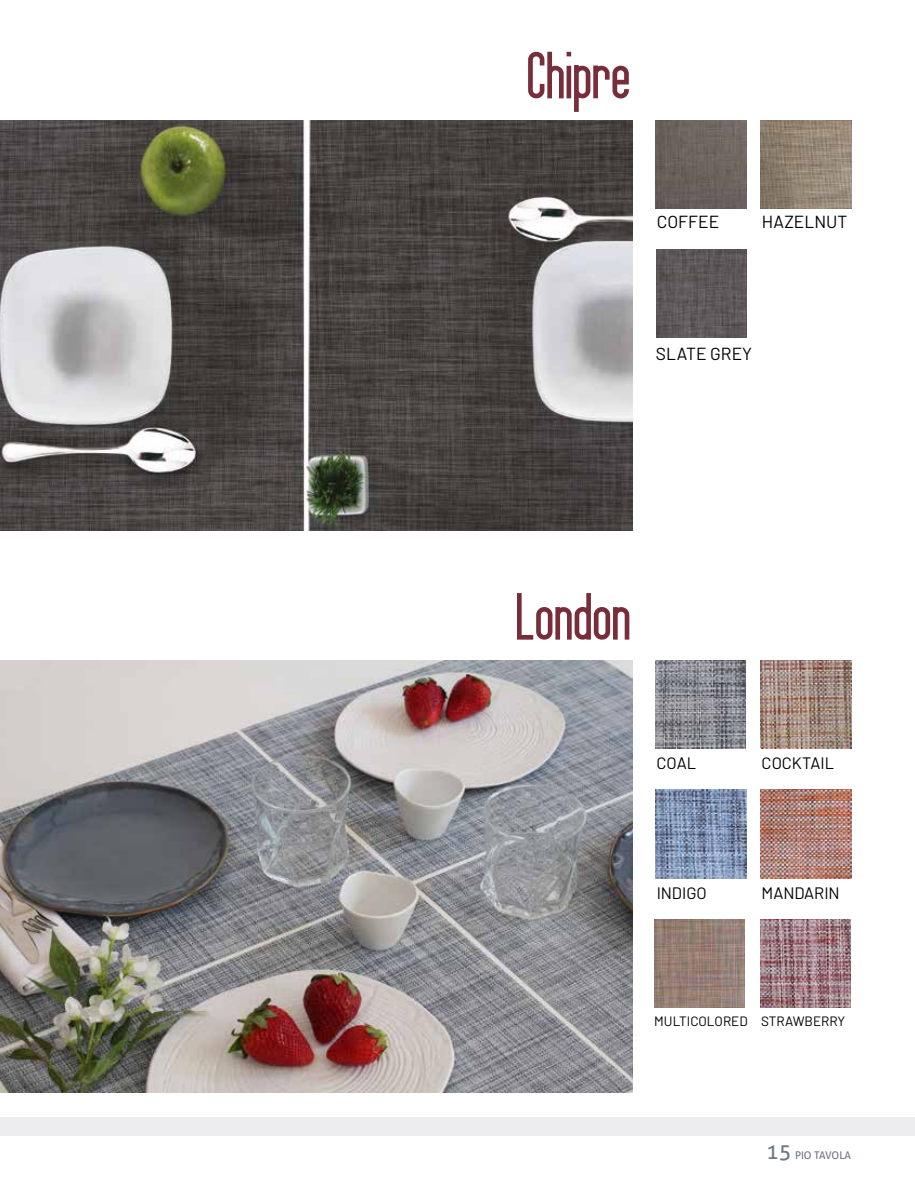
<style>
.page{position:relative;width:915px;height:1191px;background:#fff}
.page>*{position:absolute;margin:0;border:0;box-sizing:border-box;transform-origin:0 0}
.t1{font:60px "Bonn Beta";color:#782d3a}
.t2{font:17.4px "Barlow";color:#000}
.t3{font:16.5px "Barlow";color:#000}
.t4{font:13.5px "Barlow";color:#000}
.t5{font:10.65px "Aller";color:#707882}
.s1{font-size:21.15px}
</style>
<div class="page">
<div style="left:0;top:1117px;width:914px;height:19px;background:#ededef"></div>
<img style="left:1px;top:120px;width:631px;height:410px">
<img style="left:656px;top:250px;width:90px;height:88px">
<img style="left:655px;top:120px;width:90px;height:88px">
<img style="left:760px;top:120px;width:90px;height:88px">
<img style="left:1px;top:660px;width:631px;height:432px">
<img style="left:655px;top:660px;width:90px;height:88px">
<img style="left:760px;top:660px;width:90px;height:88px">
<img style="left:655px;top:790px;width:90px;height:88px">
<img style="left:760px;top:790px;width:90px;height:88px">
<img style="left:654px;top:919px;width:90px;height:88px">
<img style="left:760px;top:919px;width:90px;height:88px">
<h1 class="t1" style="left:526px;top:45px;width:105px">Chipre</h1>
<p class="t2" style="left:656px;top:209px;width:64px">COFFEE</p>
<p class="t2" style="left:761px;top:209px;width:87px">HAZELNUT</p>
<p class="t2" style="left:655px;top:341px;width:98px">SLATE GREY</p>
<h1 class="t1" style="left:515px;top:586px;width:117px">London</h1>
<p class="t3" style="left:656px;top:751px;width:41px">COAL</p>
<p class="t3" style="left:761px;top:751px;width:74px">COCKTAIL</p>
<p class="t3" style="left:656px;top:881px;width:52px">INDIGO</p>
<p class="t3" style="left:761px;top:881px;width:80px">MANDARIN</p>
<p class="t4" style="left:654px;top:1011px;width:192px">MULTICOLORED STRAWBERRY</p>
<p class="t5" style="left:766px;top:1148px;width:86px"><span class="s1">15</span> PIO TAVOLA</p>
</div>
